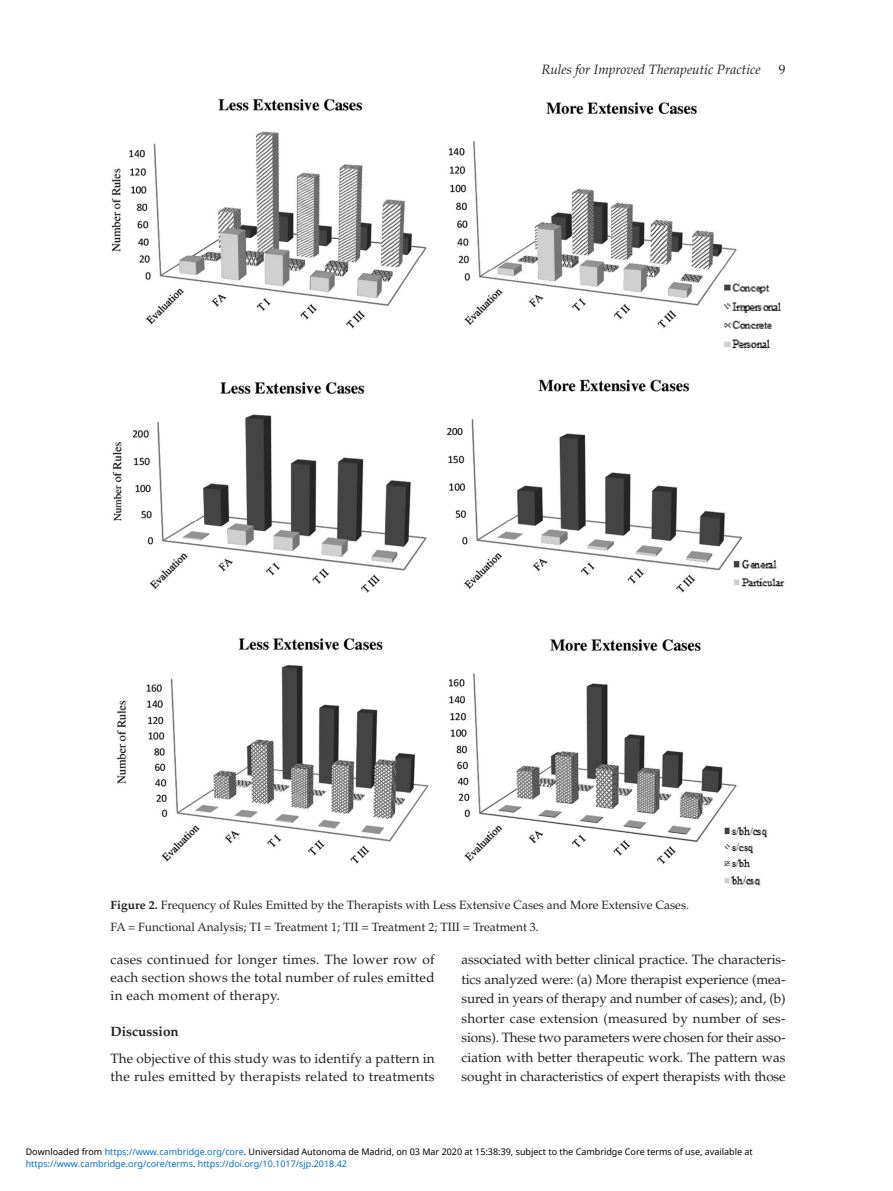
<style>
.page{position:relative;width:893px;height:1191px;background:#fff}
.page>*{position:absolute;margin:0;border:0;box-sizing:border-box;transform-origin:0 0}
.t1{font:13.5px/19.5px "Palatino";letter-spacing:.01em;color:#231f20;text-align:justify}
.t2{font:italic 13.5px "Palatino";color:#231f20}
.t3{font:700 13.5px "Palatino";color:#231f20}
.t4{font:12px/21.9px "Palatino";color:#231f20}
.t5{font:9px "Noto Sans";color:#000}
.t6{font:9px "Noto Sans";color:#0172cf}
.s1{font-weight:700}
.s2{color:#0172cf}
.s3{color:#000}
</style>
<div class="page">
<img style="left:112px;top:99px;width:672px;height:787px">
<p class="t2" style="left:541px;top:61px;width:221px">Rules for Improved Therapeutic Practice</p>
<p class="t1" style="left:779px;top:60px;width:8px">9</p>
<p class="t4" style="left:111px;top:894px;width:580px"><span class="s1">Figure 2.</span> Frequency of Rules Emitted by the Therapists with Less Extensive Cases and More Extensive Cases.<br>FA = Functional Analysis; TI = Treatment 1; TII = Treatment 2; TIII = Treatment 3.</p>
<p class="t1" style="left:111px;top:951px;width:326px;line-height:18px">cases continued for longer times. The lower row of each section shows the total number of rules emitted in each moment of therapy.</p>
<p class="t3" style="left:111px;top:1024px;width:70px">Discussion</p>
<p class="t1" style="left:111px;top:1050px;width:326px;line-height:18px">The objective of this study was to identify a pattern in the rules emitted by therapists related to treatments</p>
<p class="t1" style="left:462px;top:950px;width:326px">associated with better clinical practice. The characteris&shy;tics analyzed were: (a) More therapist experience (mea&shy;sured in years of therapy and number of cases); and, (b) shorter case extension (measured by number of ses&shy;sions). These two parameters were chosen for their asso&shy;ciation with better therapeutic work. The pattern was sought in characteristics of expert therapists with those</p>
<p class="t5" style="left:26px;top:1145px;width:729px">Downloaded from <span class="s2">https://www.cambridge.org/core</span>. Universidad Autonoma de Madrid, on 03 Mar 2020 at 15:38:39, subject to the Cambridge Core terms of use, available at</p>
<p class="t6" style="left:26px;top:1157px;width:323px">https://www.cambridge.org/core/terms<span class="s3">.</span> https://doi.org/10.1017/sjp.2018.42</p>
</div>
